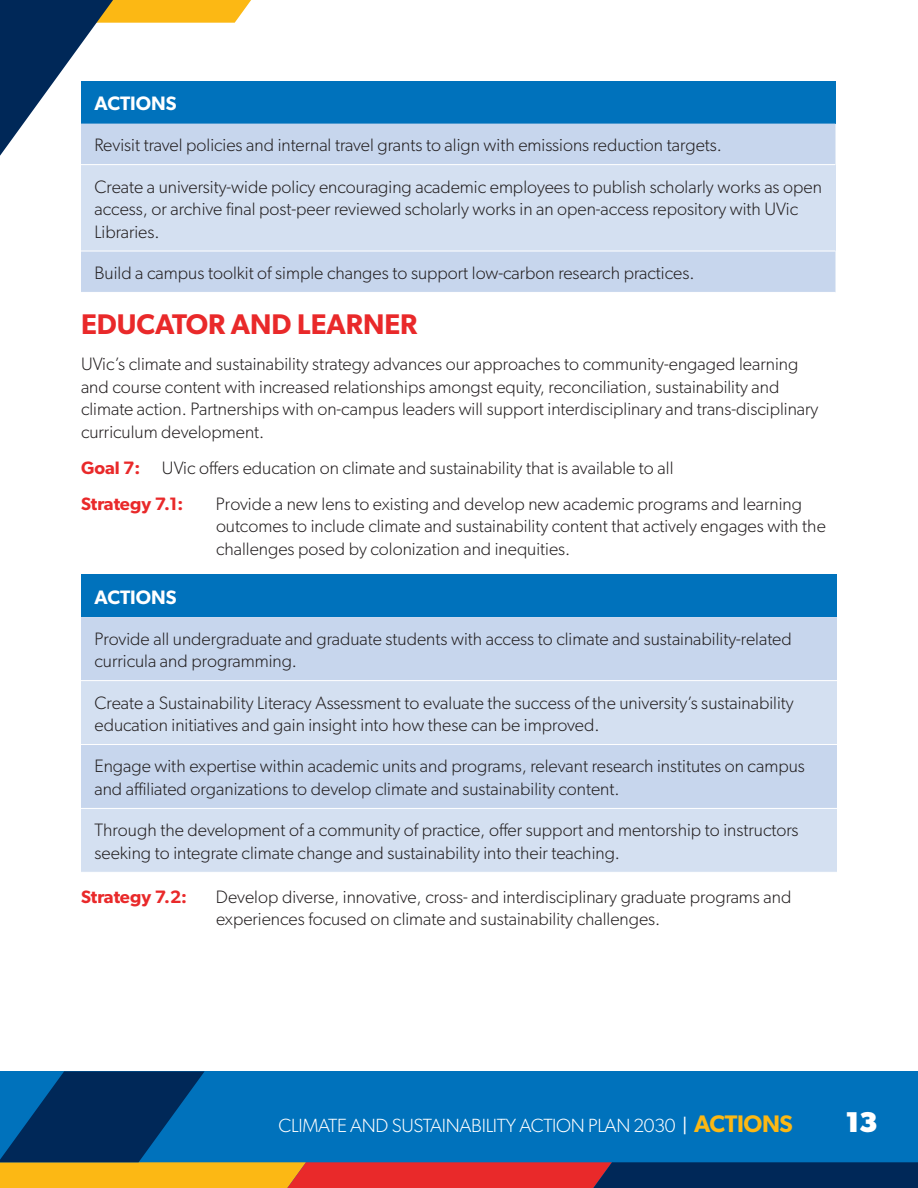
<style>
.page{position:relative;width:918px;height:1188px;background:#fff}
.page>*{position:absolute;margin:0;border:0;box-sizing:border-box;transform-origin:0 0}
.t1{font:700 28.65px "Gibson";color:#fff}
.Heading_2{font:600 28.5px "Gibson";color:#e9292a}
.Table_Header{font:600 19.5px "Gibson";color:#fff}
.t2{font:300 19.2px "Gibson";letter-spacing:-.015em;color:#fff}
.Initiatives{font:300 18px/22.5px "Gibson";color:#231f20}
.Goals{font:300 18px "Gibson";color:#231f20}
.Initiatives-2{font:600 18px "Gibson";color:#e9292a}
.s1{font-weight:600;color:#e9292a}
.s2{font-weight:400}
.s3{font-weight:600;font-size:24px;color:#fcb814}
</style>
<div class="page">
<div style="left:81px;top:81px;width:755px;height:43px;background:#0072bc"></div>
<div style="left:81px;top:124px;width:755px;height:168px;background:#c7d6ed"></div>
<div style="left:81px;top:165px;width:755px;height:86px;background:#d4e0f1"></div>
<hr style="left:81px;top:164px;width:755px;height:1px;background:#fff">
<hr style="left:81px;top:251px;width:755px;height:1px;background:#fff">
<div style="left:81px;top:574px;width:756px;height:43px;background:#0072bc"></div>
<div style="left:81px;top:617px;width:756px;height:63px;background:#c7d6ed"></div>
<svg style="left:81px;top:681px;width:756px;height:191px;background:#cfdcef"></svg>
<hr style="left:81px;top:744px;width:756px;height:1px;background:#fff">
<hr style="left:81px;top:808px;width:756px;height:1px;background:#fff">
<svg style="left:0;top:1071px;width:918px;height:117px;background:#226392"></svg>
<svg style="left:0;top:0;width:271px;height:156px"></svg>
<p class="Table_Header" style="left:94px;top:92px;width:84px">ACTIONS</p>
<p class="Initiatives" style="left:94px;top:133px;width:629px">Revisit travel policies and internal travel grants to align with emissions reduction targets.</p>
<p class="Initiatives" style="left:94px;top:175px;width:729px">Create a university-wide policy encouraging academic employees to publish scholarly works as open access, or archive final post-peer reviewed scholarly works in an open-access repository with UVic<br>Libraries.</p>
<p class="Initiatives" style="left:94px;top:261px;width:601px">Build a campus toolkit of simple changes to support low-carbon research practices.</p>
<p class="Heading_2" style="left:81px;top:308px;width:338px">EDUCATOR AND LEARNER</p>
<p class="Initiatives" style="left:81px;top:353px;width:739px">UVic’s climate and sustainability strategy advances our approaches to community-engaged learning and course content with increased relationships amongst equity, reconciliation, sustainability and climate action. Partnerships with on-campus leaders will support interdisciplinary and trans-disciplinary curriculum development.</p>
<p class="Goals" style="left:81px;top:457px;width:594px"><span class="s1">Goal 7:</span> UVic offers education on climate and sustainability that is available to all</p>
<p class="Initiatives-2" style="left:81px;top:493px;width:104px">Strategy 7.1:</p>
<p class="Initiatives" style="left:216px;top:492px;width:611px">Provide a new lens to existing and develop new academic programs and learning outcomes to include climate and sustainability content that actively engages with the challenges posed by colonization and inequities.</p>
<p class="Table_Header" style="left:94px;top:585px;width:84px">ACTIONS</p>
<p class="Initiatives" style="left:94px;top:627px;width:699px">Provide all undergraduate and graduate students with access to climate and sustainability-related curricula and programming.</p>
<p class="Initiatives" style="left:94px;top:691px;width:701px">Create a Sustainability Literacy Assessment to evaluate the success of the university’s sustainability education initiatives and gain insight into how these can be improved.</p>
<p class="Initiatives" style="left:94px;top:755px;width:712px">Engage with expertise within academic units and programs, relevant research institutes on campus and affiliated organizations to develop climate and sustainability content.</p>
<p class="Initiatives" style="left:94px;top:819px;width:706px">Through the development of a community of practice, offer support and mentorship to instructors seeking to integrate climate change and sustainability into their teaching.</p>
<p class="Initiatives-2" style="left:81px;top:886px;width:108px">Strategy 7.2:</p>
<p class="Initiatives" style="left:216px;top:885px;width:577px">Develop diverse, innovative, cross- and interdisciplinary graduate programs and experiences focused on climate and sustainability challenges.</p>
<p class="t2" style="left:279px;top:1113px;width:516px">CLIMATE AND SUSTAINABILITY ACTION PLAN 2030 <span class="s2">|</span> <span class="s3">ACTIONS</span></p>
<h1 class="t1" style="left:845px;top:1105px;width:34px">13</h1>
</div>
